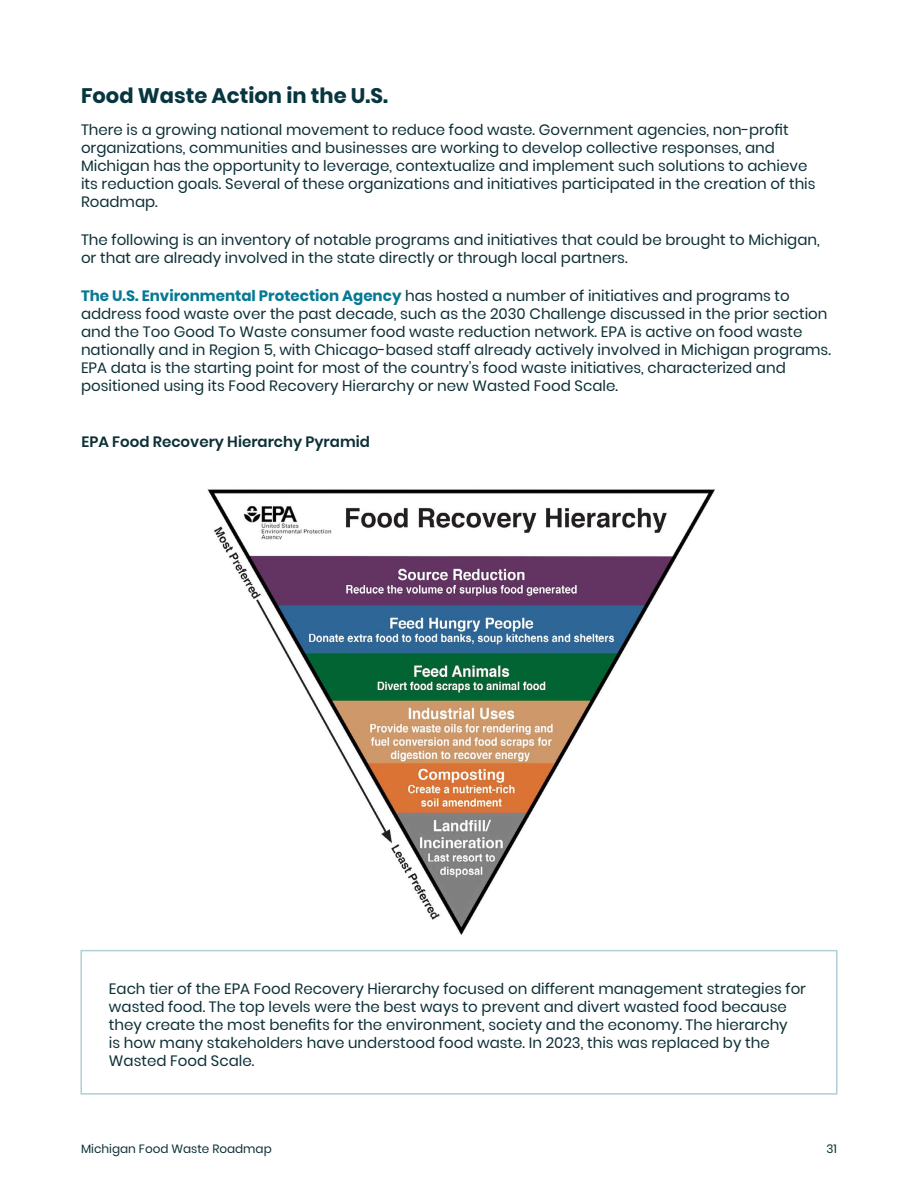
<style>
.page{position:relative;width:918px;height:1188px;background:#fff}
.page>*{position:absolute;margin:0;border:0;box-sizing:border-box;transform-origin:0 0}
.t1{font:700 21px "Poppins";color:#07363f}
.t2{font:15px/18px "Poppins";color:#0d3037}
.t3{font:600 15px "Poppins";color:#0d3037}
.t4{font:12px "Poppins";color:#0d3037}
.s1{font-weight:700;color:#067a93}
</style>
<div class="page">
<div style="left:80px;top:950px;width:758px;height:145px;border:2px solid #b0d0d7"></div>
<img style="left:207px;top:489px;width:508px;height:446px">
<h1 class="t1" style="left:81px;top:84px;width:309px">Food Waste Action in the U.S.</h1>
<p class="t2" style="left:81px;top:120px;width:736px">There is a growing national movement to reduce food waste. Government agencies, non-profit organizations, communities and businesses are working to develop collective responses, and Michigan has the opportunity to leverage, contextualize and implement such solutions to achieve its reduction goals. Several of these organizations and initiatives participated in the creation of this Roadmap.</p>
<p class="t2" style="left:81px;top:231px;width:740px">The following is an inventory of notable programs and initiatives that could be brought to Michigan, or that are already involved in the state directly or through local partners.</p>
<p class="t2" style="left:81px;top:287px;width:751px"><span class="s1">The U.S. Environmental Protection Agency</span> has hosted a number of initiatives and programs to address food waste over the past decade, such as the 2030 Challenge discussed in the prior section and the Too Good To Waste consumer food waste reduction network. EPA is active on food waste nationally and in Region 5, with Chicago-based staff already actively involved in Michigan programs.<br>EPA data is the starting point for most of the country’s food waste initiatives, characterized and positioned using its Food Recovery Hierarchy or new Wasted Food Scale.</p>
<p class="t3" style="left:82px;top:433px;width:290px">EPA Food Recovery Hierarchy Pyramid</p>
<p class="t2" style="left:109px;top:980px;width:699px">Each tier of the EPA Food Recovery Hierarchy focused on different management strategies for wasted food. The top levels were the best ways to prevent and divert wasted food because they create the most benefits for the environment, society and the economy. The hierarchy<br>is how many stakeholders have understood food waste. In 2023, this was replaced by the Wasted Food Scale.</p>
<p class="t4" style="left:81px;top:1141px;width:192px">Michigan Food Waste Roadmap</p>
<p class="t4" style="left:826px;top:1141px;width:12px">31</p>
</div>
